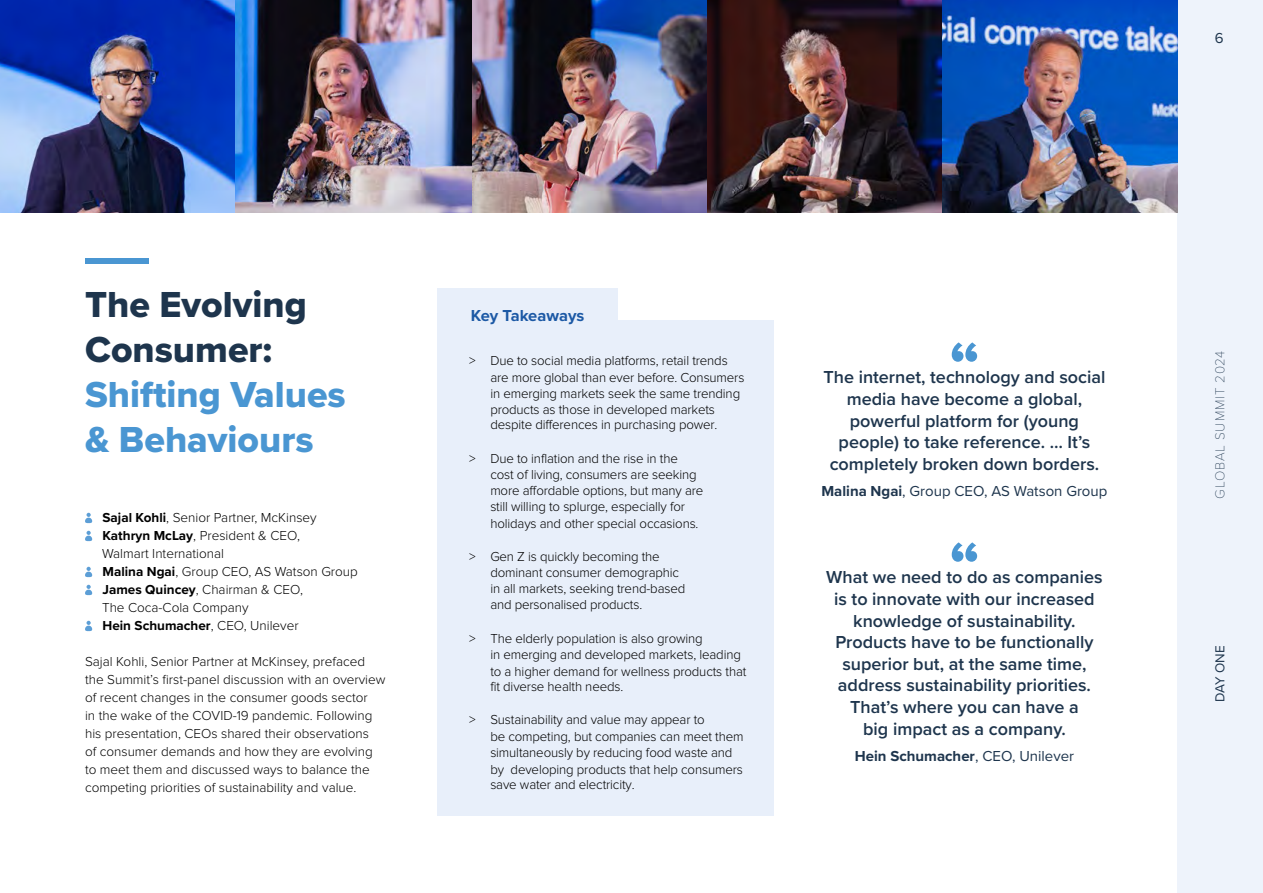
<style>
.page{position:relative;width:1263px;height:893px;background:#fff}
.page>*{position:absolute;margin:0;border:0;box-sizing:border-box;transform-origin:0 0}
.t1{font:37.5px/45px "Proxima Nova Extrabld";color:#4a96d2}
.t2{font:37.5px "Proxima Nova Extrabld";color:#1e354d}
.t3{font:600 18px/21.6px "Proxima Nova";color:#1e354d;text-align:center}
.t4{font:700 16.5px "Proxima Nova";color:#1c59a5}
.t5{font:15px "Proxima Nova";color:#1e354d}
.t6{font:700 15px "Proxima Nova";color:#1e354d}
.t7{font:300 13.5px/16.2px "Proxima Nova";letter-spacing:-.01em;color:#000}
.t8{font:100 13.5px "Proxima Nova T";letter-spacing:.065em;color:#1e354d}
.t9{font:13.5px "Proxima Nova";color:#1e354d}
.s1{font-weight:700}
.s2{font-weight:400}
</style>
<div class="page">
<div style="left:1178px;top:0;width:85px;height:893px;background:#eef3fb"></div>
<div style="left:437px;top:320px;width:337px;height:136px;background:#e8effa"></div>
<div style="left:437px;top:418px;width:337px;height:136px;background:#e8effa"></div>
<div style="left:437px;top:516px;width:337px;height:119px;background:#e8effa"></div>
<div style="left:437px;top:598px;width:337px;height:119px;background:#e8effa"></div>
<div style="left:437px;top:680px;width:337px;height:135px;background:#e8effa"></div>
<div style="left:437px;top:288px;width:181px;height:52px;background:#e8effa"></div>
<svg style="left:85px;top:513px;width:7px;height:10px"></svg>
<svg style="left:85px;top:531px;width:7px;height:10px"></svg>
<svg style="left:85px;top:567px;width:7px;height:10px"></svg>
<svg style="left:85px;top:585px;width:7px;height:10px"></svg>
<svg style="left:85px;top:621px;width:7px;height:10px"></svg>
<div style="left:85px;top:258px;width:64px;height:6px;background:#4a96d2"></div>
<img style="left:0;top:0;width:236px;height:213px">
<img style="left:707px;top:0;width:235px;height:213px">
<img style="left:471px;top:0;width:236px;height:213px">
<img style="left:236px;top:0;width:235px;height:213px">
<img style="left:942px;top:0;width:236px;height:213px">
<svg style="left:952px;top:342px;width:25px;height:20px"></svg>
<svg style="left:952px;top:542px;width:25px;height:20px"></svg>
<h1 class="t2" style="left:85px;top:277px;width:223px">The Evolving</h1>
<h1 class="t2" style="left:85px;top:322px;width:189px">Consumer:</h1>
<h1 class="t1" style="left:85px;top:372px;width:262px">Shifting Values &amp; Behaviours</h1>
<p class="t7" style="left:102px;top:509px;width:257px;line-height:18px"><span class="s1">Sajal Kohli</span>, Senior Partner, McKinsey<br><span class="s1">Kathryn McLay</span>, President &amp; CEO,<br>Walmart International<br><span class="s1">Malina Ngai</span>, Group CEO, AS Watson Group<br><span class="s1">James Quincey</span>, Chairman &amp; CEO,<br>The Coca-Cola Company<br><span class="s1">Hein Schumacher</span>, CEO, Unilever</p>
<p class="t7" style="left:85px;top:653px;width:302px;line-height:18px">Sajal Kohli, Senior Partner at McKinsey, prefaced the Summit’s first-panel discussion with an overview of recent changes in the consumer goods sector<br>in the wake of the COVID-19 pandemic. Following his presentation, CEOs shared their observations<br>of consumer demands and how they are evolving to meet them and discussed ways to balance the competing priorities of sustainability and value.</p>
<p class="t4" style="left:471px;top:303px;width:115px">Key Takeaways</p>
<p class="t7" style="left:490px;top:353px;width:256px;text-indent:-21px">&gt; Due to social media platforms, retail trends are more global than ever before. Consumers in emerging markets seek the same trending products as those in developed markets despite differences in purchasing power.</p>
<p class="t7" style="left:490px;top:450px;width:215px;text-indent:-21px">&gt; Due to inflation and the rise in the cost of living, consumers are seeking more affordable options, but many are still willing to splurge, especially for holidays and other special occasions.</p>
<p class="t7" style="left:490px;top:548px;width:197px;text-indent:-21px">&gt; Gen Z is quickly becoming the dominant consumer demographic in all markets, seeking trend-based and personalised products.</p>
<p class="t7" style="left:490px;top:630px;width:258px;text-indent:-21px">&gt; The elderly population is also growing<br>in emerging and developed markets, leading to a higher demand for wellness products that fit diverse health needs.</p>
<p class="t7" style="left:490px;top:712px;width:255px;text-indent:-21px">&gt; Sustainability and value may appear to<br>be competing, but companies can meet them simultaneously by reducing food waste and by developing products that help consumers save water and electricity.</p>
<h2 class="t3" style="left:823px;top:366px;width:284px">The internet, technology and social media have become a global, powerful platform for (young people) to take reference. … It’s completely broken down borders.</h2>
<p class="t5" style="left:821px;top:480px;width:287px"><span class="s1">Malina Ngai</span>, Group CEO, AS Watson Group</p>
<p class="t3" style="left:826px;top:566px;width:278px">What we need to do as companies is to innovate with our increased knowledge of sustainability.<br>Products have to be functionally superior but, at the same time, address sustainability priorities.<br>That’s where you can have a<br>big impact as a company.</p>
<p class="t6" style="left:855px;top:745px;width:221px">Hein Schumacher<span class="s2">, CEO, Unilever</span></p>
<p class="t5" style="left:1215px;top:26px;width:10px">6</p>
<p class="t8" style="left:1210px;top:499px;width:150px;rotate:-90deg">GLOBAL SUMMIT 2024</p>
<p class="t9" style="left:1210px;top:702px;width:59px;rotate:-90deg">DAY ONE</p>
</div>
